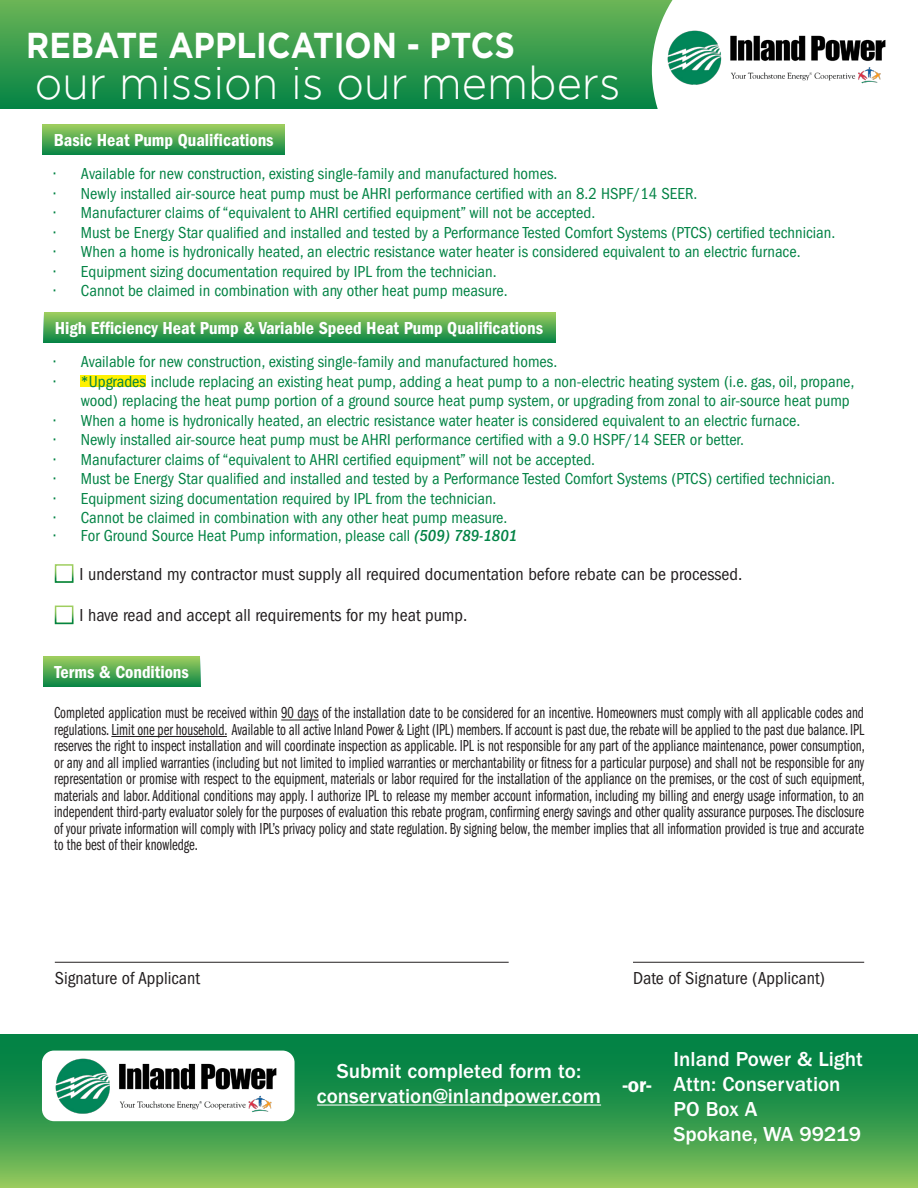
<style>
.page{position:relative;width:918px;height:1188px;background:#fff}
.page>*{position:absolute;margin:0;border:0;box-sizing:border-box;transform-origin:0 0}
.t1{font:300 45.6px "Gotham";color:#fff;scale:.95 1}
.t2{font:700 36px "Gotham";color:#fff;scale:.89 1}
.t3{font:500 21px "ITC Franklin Gothic Std";color:#fff}
.t4{font:600 21px "ITC Franklin Gothic Std";color:#fff}
.t5{font:condensed 18px "ITC Franklin Gothic Std";color:#231f20}
.t6{font:18px "ITC Franklin Gothic Std Dm Cd";color:#fff}
.t7{font:condensed 16.5px/19.5px "ITC Franklin Gothic Std";color:#038345}
.t8{font:16.5px/16.5px "ITC Franklin Gothic Std Bk Cp";color:#231f20;text-align:justify;scale:.91 1}
.s1{font-weight:500;font-style:italic}
</style>
<div class="page">
<div style="left:43px;top:125px;width:242px;height:30px;background:linear-gradient(to bottom,#9ccd5e,#0b8746)"></div>
<svg style="left:0;top:1034px;width:918px;height:154px;background:#399d4e"></svg>
<hr style="left:317px;top:1105px;width:284px;height:1px;background:#fff">
<div style="left:42px;top:1051px;width:253px;height:70px;background:#fff;border-radius:12px"></div>
<img style="left:55px;top:1058px;width:222px;height:56px">
<div style="left:0;top:0;width:918px;height:109px;background:linear-gradient(to bottom,#6bb556,#038345)"></div>
<svg style="left:652px;top:0;width:266px;height:109px"></svg>
<img style="left:665px;top:28px;width:230px;height:58px">
<div style="left:44px;top:312px;width:512px;height:30px;background:linear-gradient(to bottom,#a0ce5f,#0f8847)"></div>
<div style="left:81px;top:376px;width:65px;height:11px;background:#fff101"></div>
<div style="left:43px;top:657px;width:157px;height:30px;background:linear-gradient(to bottom,#9dcd5e,#0c8746)"></div>
<hr style="left:281px;top:720px;width:38px;height:1px;background:#231f20">
<hr style="left:111px;top:736px;width:116px;height:1px;background:#231f20">
<hr style="left:55px;top:962px;width:454px;height:1px;background:#231f20">
<hr style="left:633px;top:962px;width:231px;height:1px;background:#231f20">
<div style="left:55px;top:564px;width:18px;height:19px;border:2px solid #038345"></div>
<div style="left:55px;top:606px;width:18px;height:18px;border:2px solid #038345"></div>
<p class="t2" style="left:26px;top:25px;width:550px">REBATE APPLICATION - PTCS</p>
<p class="t1" style="left:35px;top:58px;width:618px">our mission is our members</p>
<p class="t6" style="left:54px;top:130px;width:221px">Basic Heat Pump Qualifications</p>
<p class="t7" style="left:54px;top:164px;width:505px">• Available for new construction, existing single-family and manufactured homes.</p>
<p class="t7" style="left:54px;top:184px;width:645px">• Newly installed air-source heat pump must be AHRI performance certified with an 8.2 HSPF/14 SEER.</p>
<p class="t7" style="left:54px;top:203px;width:543px">• Manufacturer claims of “equivalent to AHRI certified equipment” will not be accepted.</p>
<p class="t7" style="left:54px;top:223px;width:783px">• Must be Energy Star qualified and installed and tested by a Performance Tested Comfort Systems (PTCS) certified technician.</p>
<p class="t7" style="left:54px;top:242px;width:748px">• When a home is hydronically heated, an electric resistance water heater is considered equivalent to an electric furnace.</p>
<p class="t7" style="left:54px;top:262px;width:444px">• Equipment sizing documentation required by IPL from the technician.</p>
<p class="t7" style="left:54px;top:281px;width:455px">• Cannot be claimed in combination with any other heat pump measure.</p>
<p class="t6" style="left:55px;top:317px;width:490px">High Efficiency Heat Pump &amp; Variable Speed Heat Pump Qualifications</p>
<p class="t7" style="left:54px;top:352px;width:505px">• Available for new construction, existing single-family and manufactured homes.</p>
<p class="t7" style="left:54px;top:372px;width:3px">•</p>
<p class="t7" style="left:81px;top:372px;width:775px">*Upgrades include replacing an existing heat pump, adding a heat pump to a non-electric heating system (i.e. gas, oil, propane, wood) replacing the heat pump portion of a ground source heat pump system, or upgrading from zonal to air-source heat pump</p>
<p class="t7" style="left:54px;top:411px;width:748px">• When a home is hydronically heated, an electric resistance water heater is considered equivalent to an electric furnace.</p>
<p class="t7" style="left:54px;top:430px;width:692px">• Newly installed air-source heat pump must be AHRI performance certified with a 9.0 HSPF/14 SEER or better.</p>
<p class="t7" style="left:54px;top:450px;width:543px">• Manufacturer claims of “equivalent to AHRI certified equipment” will not be accepted.</p>
<p class="t7" style="left:54px;top:469px;width:783px">• Must be Energy Star qualified and installed and tested by a Performance Tested Comfort Systems (PTCS) certified technician.</p>
<p class="t7" style="left:54px;top:489px;width:444px">• Equipment sizing documentation required by IPL from the technician.</p>
<p class="t7" style="left:54px;top:508px;width:455px">• Cannot be claimed in combination with any other heat pump measure.</p>
<p class="t7" style="left:54px;top:526px;width:465px">• For Ground Source Heat Pump information, please call <span class="s1">(509) 789-1801</span></p>
<p class="t5" style="left:80px;top:564px;width:664px">I understand my contractor must supply all required documentation before rebate can be processed.</p>
<p class="t5" style="left:80px;top:605px;width:389px">I have read and accept all requirements for my heat pump.</p>
<p class="t6" style="left:55px;top:662px;width:136px">Terms &amp; Conditions</p>
<p class="t8" style="left:54px;top:705px;width:893px">Completed application must be received within 90 days of the installation date to be considered for an incentive. Homeowners must comply with all applicable codes and regulations. Limit one per household. Available to all active Inland Power &amp; Light (IPL) members. If account is past due, the rebate will be applied to the past due balance. IPL reserves the right to inspect installation and will coordinate inspection as applicable. IPL is not responsible for any part of the appliance maintenance, power consumption, or any and all implied warranties (including but not limited to implied warranties or merchantability or fitness for a particular purpose) and shall not be responsible for any representation or promise with respect to the equipment, materials or labor required for the installation of the appliance on the premises, or the cost of such equipment, materials and labor. Additional conditions may apply. I authorize IPL to release my member account information, including my billing and energy usage information, to an independent third-party evaluator solely for the purposes of evaluation this rebate program, confirming energy savings and other quality assurance purposes. The disclosure of your private information will comply with IPL’s privacy policy and state regulation. By signing below, the member implies that all information provided is true and accurate to the best of their knowledge.</p>
<p class="t5" style="left:55px;top:968px;width:147px">Signature of Applicant</p>
<p class="t5" style="left:633px;top:968px;width:194px">Date of Signature (Applicant)</p>
<p class="t3" style="left:337px;top:1059px;width:246px">Submit completed form to:</p>
<p class="t3" style="left:317px;top:1084px;width:286px">conservation@inlandpower.com</p>
<p class="t4" style="left:623px;top:1072px;width:30px">-or-</p>
<p class="t3" style="left:674px;top:1047px;width:191px">Inland Power &amp; Light</p>
<p class="t3" style="left:674px;top:1072px;width:169px">Attn: Conservation</p>
<p class="t3" style="left:674px;top:1097px;width:86px">PO Box A</p>
<p class="t3" style="left:674px;top:1123px;width:189px">Spokane, WA 99219</p>
</div>
